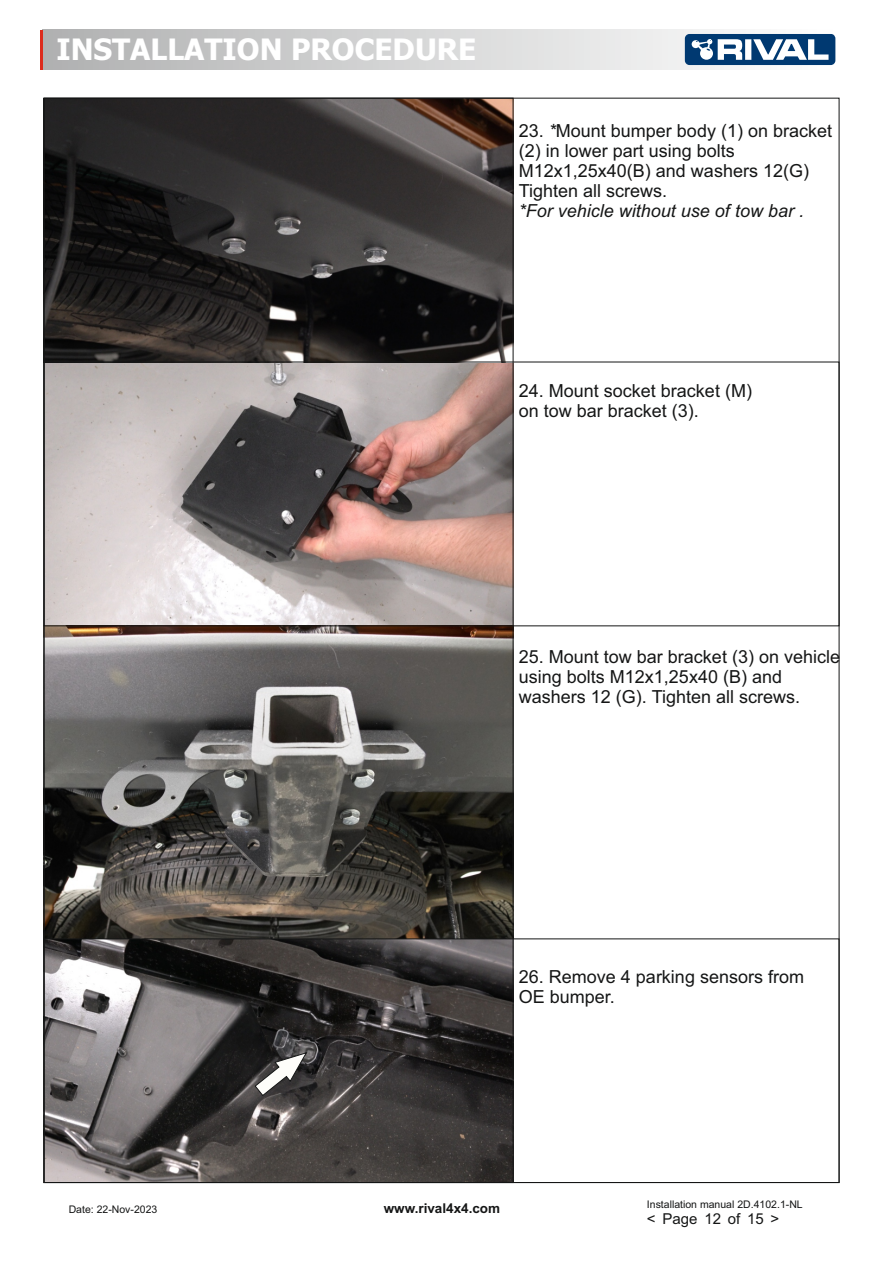
<style>
.page{position:relative;width:893px;height:1263px;background:#fff}
.page>*{position:absolute;margin:0;border:0;box-sizing:border-box;transform-origin:0 0}
.t1{font:700 29.55px "Tahoma";color:#fff}
.t2{font:18px/20.1px "Arial";color:#151616}
.t3{font:italic 18px "Arial";color:#151616}
.t4{font:15px "Arial";color:#151616}
.t5{font:700 13.5px "Arial";color:#151616}
.t6{font:10.5px "Arial";color:#151616}
.s1{font-style:italic}
</style>
<div class="page">
<div style="left:43px;top:30px;width:792px;height:39px;background:linear-gradient(to right,#b0b1b2,#fff)"></div>
<hr style="left:40px;top:30px;width:3px;height:39px;background:#dd2b1c">
<svg style="left:685px;top:34px;width:150px;height:31px"></svg>
<img style="left:46px;top:940px;width:465px;height:241px">
<svg style="left:254px;top:1051px;width:54px;height:46px"></svg>
<img style="left:46px;top:100px;width:465px;height:838px">
<div style="left:44px;top:362px;width:795px;height:264px;border:1px solid #151616"></div>
<div style="left:44px;top:938px;width:795px;height:245px;border:1px solid #151616"></div>
<h1 class="t1" style="left:56px;top:38px;width:422px">INSTALLATION PROCEDURE</h1>
<p class="t2" style="left:519px;top:122px;width:315px">23. <span class="s1">*</span>Mount bumper body (1) on bracket (2) in lower part using bolts<br>М12x1,25х40(B) and washers 12(G)<br>Tighten all screws.</p>
<p class="t3" style="left:519px;top:204px;width:287px">*For vehicle without use of tow bar .</p>
<p class="t2" style="left:519px;top:382px;width:235px">24. Mount socket bracket (M) on tow bar bracket (3).</p>
<p class="t2" style="left:519px;top:648px;width:323px">25. Mount tow bar bracket (3) on vehicle using bolts М12х1,25x40 (B) and washers 12 (G). Tighten all screws.</p>
<p class="t2" style="left:519px;top:968px;width:287px">26. Remove 4 parking sensors from<br>OE bumper.</p>
<p class="t6" style="left:69px;top:1205px;width:90px">Date: 22-Nov-2023</p>
<p class="t5" style="left:384px;top:1203px;width:118px">www.rival4x4.com</p>
<p class="t6" style="left:647px;top:1200px;width:157px">Installation manual 2D.4102.1-NL</p>
<p class="t4" style="left:647px;top:1213px;width:134px">&lt; Page 12 of 15 &gt;</p>
</div>
